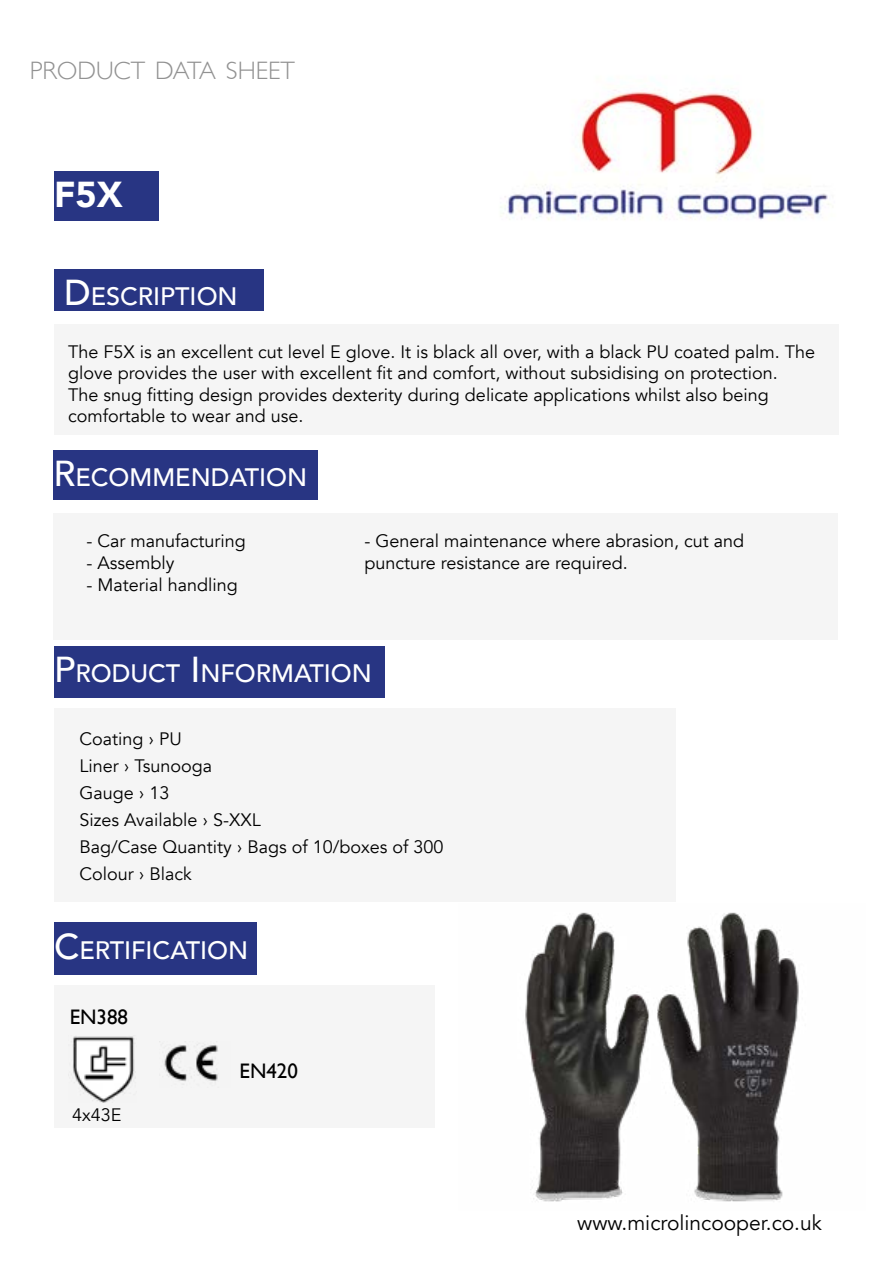
<style>
.page{position:relative;width:893px;height:1263px;background:#fff}
.page>*{position:absolute;margin:0;border:0;box-sizing:border-box;transform-origin:0 0}
.t1{font:900 36px "Avenir";color:#fff}
.t2{font:500 25.2px "Avenir";color:#fff}
.t3{font:300 25.2px "Gill Sans";color:#929292}
.t4{font:21px "Avenir";color:#000}
.t5{font:21px "Gill Sans";color:#000}
.t6{font:18px/27px "Avenir";color:#000}
.s1{font-size:36px}
</style>
<div class="page">
<div style="left:54px;top:324px;width:785px;height:111px;background:#f5f5f5"></div>
<div style="left:54px;top:269px;width:209px;height:41px;background:#283583"></div>
<div style="left:53px;top:513px;width:785px;height:127px;background:#f5f5f5"></div>
<div style="left:54px;top:450px;width:264px;height:50px;background:#283583"></div>
<div style="left:54px;top:646px;width:331px;height:51px;background:#283583"></div>
<div style="left:54px;top:708px;width:621px;height:193px;background:#f5f5f5"></div>
<img style="left:500px;top:90px;width:331px;height:130px">
<div style="left:54px;top:923px;width:202px;height:52px;background:#283583"></div>
<div style="left:54px;top:985px;width:381px;height:143px;background:#f5f5f5"></div>
<img style="left:164px;top:1044px;width:54px;height:37px">
<img style="left:73px;top:1036px;width:63px;height:66px">
<div style="left:54px;top:171px;width:105px;height:50px;background:#283583"></div>
<img style="left:525px;top:912px;width:274px;height:290px">
<h2 class="t3" style="left:30px;top:51px;width:267px">PRODUCT DATA SHEET</h2>
<h1 class="t1" style="left:54px;top:163px;width:70px">F5X</h1>
<h2 class="t2" style="left:64px;top:274px;width:175px"><span class="s1">D</span>ESCRIPTION</h2>
<p class="t6" style="left:68px;top:341px;width:749px;line-height:21.6px">The F5X is an excellent cut level E glove. It is black all over, with a black PU coated palm. The glove provides the user with excellent fit and comfort, without subsidising on protection.<br>The snug fitting design provides dexterity during delicate applications whilst also being comfortable to wear and use.</p>
<h2 class="t2" style="left:54px;top:455px;width:255px"><span class="s1">R</span>ECOMMENDATION</h2>
<p class="t6" style="left:86px;top:528px;width:161px">- Car manufacturing</p>
<p class="t6" style="left:86px;top:550px;width:90px">- Assembly</p>
<p class="t6" style="left:86px;top:571px;width:153px">- Material handling</p>
<p class="t6" style="left:364px;top:531px;width:381px;line-height:21.6px">- General maintenance where abrasion, cut and puncture resistance are required.</p>
<h2 class="t2" style="left:54px;top:652px;width:319px"><span class="s1">P</span>RODUCT <span class="s1">I</span> NFORMATION</h2>
<p class="t6" style="left:79px;top:726px;width:366px">Coating › PU<br>Liner › Tsunooga<br>Gauge › 13<br>Sizes Available › S-XXL<br>Bag/Case Quantity › Bags of 10/boxes of 300<br>Colour › Black</p>
<h2 class="t2" style="left:54px;top:928px;width:196px"><span class="s1">C</span>ERTIFICATION</h2>
<p class="t5" style="left:70px;top:1005px;width:60px">EN388</p>
<p class="t6" style="left:72px;top:1101px;width:51px">4x43E</p>
<p class="t5" style="left:240px;top:1059px;width:60px">EN420</p>
<p class="t4" style="left:577px;top:1210px;width:246px">www.microlincooper.co.uk</p>
</div>
